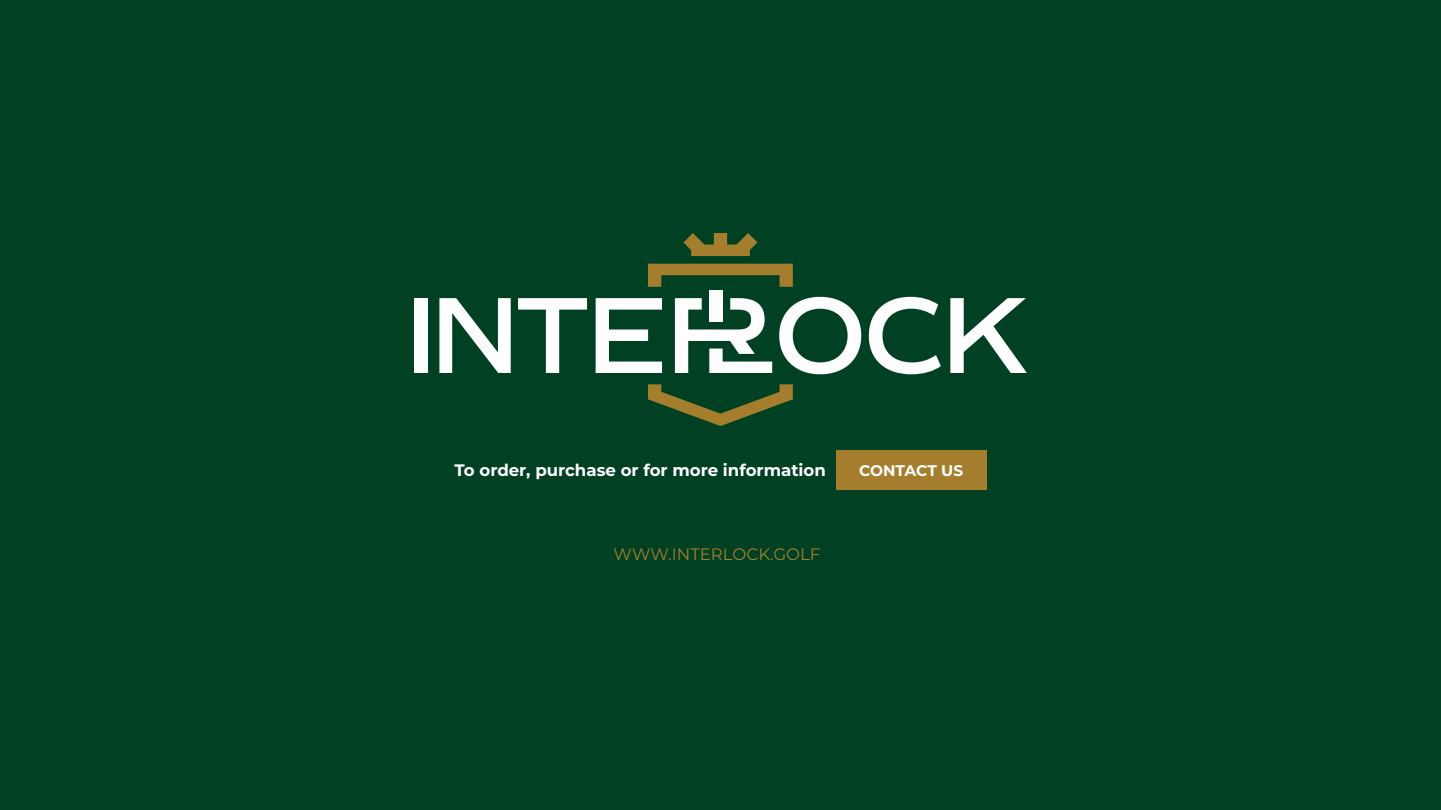
<style>
.page{position:relative;width:1441px;height:810px;background:#fff}
.page>*{position:absolute;margin:0;border:0;box-sizing:border-box;transform-origin:0 0}
.t1{font:700 16.65px "Montserrat";color:#fff}
.t2{font:16.65px "Montserrat";color:#a47e2d}
.t3{font:700 15.45px "Montserrat";letter-spacing:-.005em;color:#fff}
</style>
<div class="page">
<div style="left:0;top:0;width:1440px;height:810px;background:#004023"></div>
<svg style="left:648px;top:264px;width:144px;height:23px"></svg>
<svg style="left:779px;top:297px;width:82px;height:77px"></svg>
<svg style="left:868px;top:297px;width:72px;height:77px"></svg>
<div style="left:414px;top:298px;width:13px;height:75px;background:#fff"></div>
<svg style="left:439px;top:298px;width:71px;height:75px"></svg>
<svg style="left:518px;top:298px;width:69px;height:75px"></svg>
<svg style="left:950px;top:298px;width:76px;height:75px"></svg>
<svg style="left:648px;top:384px;width:144px;height:42px"></svg>
<svg style="left:595px;top:298px;width:67px;height:75px"></svg>
<svg style="left:683px;top:233px;width:74px;height:23px"></svg>
<div style="left:709px;top:291px;width:13px;height:31px;background:#fff"></div>
<svg style="left:675px;top:298px;width:97px;height:75px"></svg>
<div style="left:835px;top:450px;width:151px;height:40px;background:#a47e2d"></div>
<p class="t1" style="left:454px;top:458px;width:373px">To order, purchase or for more information</p>
<p class="t3" style="left:859px;top:459px;width:106px">CONTACT US</p>
<p class="t2" style="left:613px;top:542px;width:208px">WWW.INTERLOCK.GOLF</p>
</div>
